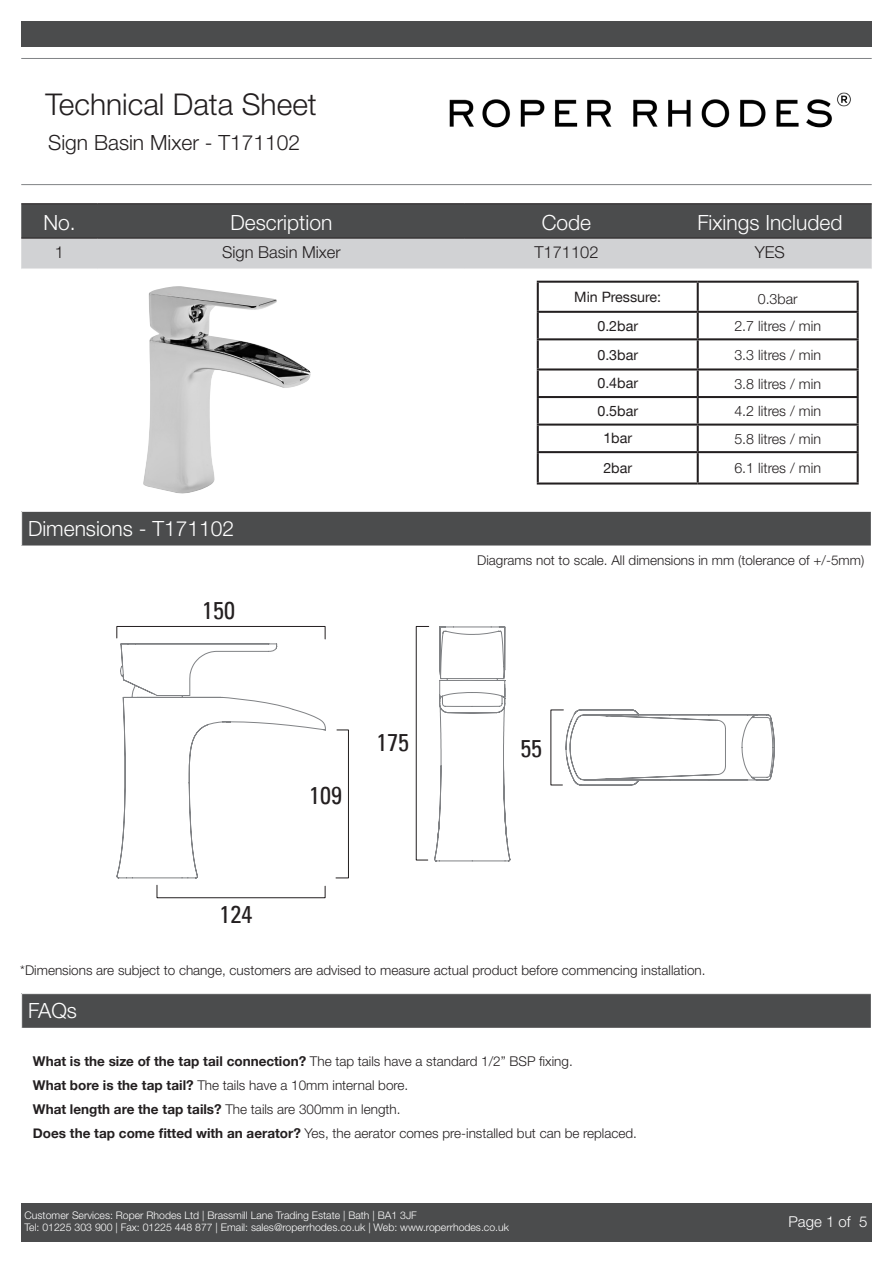
<style>
.page{position:relative;width:893px;height:1263px;background:#fff}
.page>*{position:absolute;margin:0;border:0;box-sizing:border-box;transform-origin:0 0}
.t1{font:300 30px "Helvetica Neue LT Std";color:#231f20}
.t2{font:condensed 24.6px "Univers LT";color:#231f20}
.Headings_2{font:300 21px "Helvetica Neue LT Std";color:#fff}
.Headings_1{font:300 21px "Helvetica Neue LT Std";color:#fff}
.notes{font:300 21px "Helvetica Neue LT Std";color:#231f20}
.Body_text{font:300 16.5px "Helvetica Neue LT Std";color:#231f20}
.t3{font:300 15px "Helvetica Neue LT Std";color:#fff}
.notes-2{font:300 14.25px "Helvetica Neue";color:#231f20}
.notes-3{font:14.25px "Helvetica Neue CE";color:#231f20}
.notes-4{font:300 13.5px/24px "Helvetica Neue LT Std";color:#231f20}
.notes-5{font:700 13.5px "Helvetica Neue CE";color:#231f20}
.t4{font:300 10.5px/12.6px "Helvetica Neue LT Std";color:#fff}
.s1{font-family:"Helvetica Neue CE";font-weight:700}
.s2{font-family:"Helvetica Neue LT Std";font-weight:300}
</style>
<div class="page">
<img style="left:449px;top:92px;width:402px;height:36px">
<div style="left:21px;top:1203px;width:851px;height:39px;background:#4b4c4d"></div>
<hr style="left:21px;top:58px;width:851px;height:1px;background:#808285">
<hr style="left:21px;top:184px;width:851px;height:1px;background:#808285">
<div style="left:21px;top:21px;width:851px;height:26px;background:#4b4c4d"></div>
<svg style="left:21px;top:204px;width:851px;height:65px;background:#898a8c"></svg>
<hr style="left:21px;top:203px;width:77px;height:1px;background:#231f20">
<hr style="left:98px;top:203px;width:367px;height:1px;background:#231f20">
<hr style="left:465px;top:203px;width:203px;height:1px;background:#231f20">
<hr style="left:668px;top:203px;width:204px;height:1px;background:#231f20">
<hr style="left:21px;top:238px;width:77px;height:1px;background:#231f20">
<hr style="left:98px;top:238px;width:367px;height:1px;background:#231f20">
<hr style="left:465px;top:238px;width:203px;height:1px;background:#231f20">
<hr style="left:668px;top:238px;width:204px;height:1px;background:#231f20">
<div style="left:22px;top:511px;width:849px;height:35px;background:#4b4c4d"></div>
<hr style="left:21px;top:511px;width:851px;height:1px;background:#fff">
<div style="left:22px;top:993px;width:849px;height:35px;background:#4b4c4d"></div>
<hr style="left:21px;top:993px;width:851px;height:1px;background:#fff">
<hr style="left:537px;top:281px;width:161px;height:2px;background:#231f20">
<hr style="left:537px;top:283px;width:2px;height:28px;background:#231f20">
<hr style="left:698px;top:281px;width:161px;height:2px;background:#231f20">
<hr style="left:697px;top:283px;width:2px;height:28px;background:#231f20">
<hr style="left:857px;top:283px;width:2px;height:28px;background:#231f20">
<hr style="left:537px;top:311px;width:161px;height:2px;background:#231f20">
<hr style="left:537px;top:313px;width:2px;height:25px;background:#231f20">
<hr style="left:698px;top:311px;width:161px;height:2px;background:#231f20">
<hr style="left:697px;top:313px;width:2px;height:25px;background:#231f20">
<hr style="left:857px;top:313px;width:2px;height:25px;background:#231f20">
<hr style="left:537px;top:338px;width:161px;height:2px;background:#231f20">
<hr style="left:537px;top:340px;width:2px;height:28px;background:#231f20">
<hr style="left:698px;top:338px;width:161px;height:2px;background:#231f20">
<hr style="left:697px;top:340px;width:2px;height:28px;background:#231f20">
<hr style="left:857px;top:340px;width:2px;height:28px;background:#231f20">
<hr style="left:537px;top:368px;width:161px;height:2px;background:#231f20">
<hr style="left:537px;top:370px;width:2px;height:26px;background:#231f20">
<hr style="left:698px;top:368px;width:161px;height:2px;background:#231f20">
<hr style="left:697px;top:370px;width:2px;height:26px;background:#231f20">
<hr style="left:857px;top:370px;width:2px;height:26px;background:#231f20">
<hr style="left:537px;top:396px;width:161px;height:2px;background:#231f20">
<hr style="left:537px;top:398px;width:2px;height:26px;background:#231f20">
<hr style="left:698px;top:396px;width:161px;height:2px;background:#231f20">
<hr style="left:697px;top:398px;width:2px;height:26px;background:#231f20">
<hr style="left:857px;top:398px;width:2px;height:26px;background:#231f20">
<hr style="left:537px;top:424px;width:161px;height:2px;background:#231f20">
<hr style="left:537px;top:426px;width:2px;height:25px;background:#231f20">
<hr style="left:698px;top:424px;width:161px;height:2px;background:#231f20">
<hr style="left:697px;top:426px;width:2px;height:25px;background:#231f20">
<hr style="left:857px;top:426px;width:2px;height:25px;background:#231f20">
<hr style="left:537px;top:451px;width:161px;height:2px;background:#231f20">
<hr style="left:537px;top:453px;width:2px;height:29px;background:#231f20">
<hr style="left:698px;top:451px;width:161px;height:2px;background:#231f20">
<hr style="left:697px;top:453px;width:2px;height:29px;background:#231f20">
<hr style="left:857px;top:453px;width:2px;height:29px;background:#231f20">
<hr style="left:537px;top:482px;width:161px;height:2px;background:#231f20">
<hr style="left:698px;top:482px;width:161px;height:2px;background:#231f20">
<img style="left:143px;top:286px;width:168px;height:208px">
<svg style="left:116px;top:626px;width:394px;height:272px"></svg>
<svg style="left:434px;top:626px;width:341px;height:235px"></svg>
<h1 class="t1" style="left:46px;top:86px;width:273px">Technical Data Sheet</h1>
<p class="notes" style="left:48px;top:130px;width:254px">Sign Basin Mixer - T171102</p>
<p class="Headings_2" style="left:43px;top:209px;width:34px">No.</p>
<p class="Headings_2" style="left:230px;top:209px;width:103px">Description</p>
<p class="Headings_2" style="left:542px;top:209px;width:51px">Code</p>
<p class="Headings_2" style="left:697px;top:209px;width:147px">Fixings Included</p>
<p class="Body_text" style="left:55px;top:242px;width:11px">1</p>
<p class="Body_text" style="left:222px;top:242px;width:120px">Sign Basin Mixer</p>
<p class="Body_text" style="left:534px;top:242px;width:66px">T171102</p>
<p class="Body_text" style="left:755px;top:242px;width:32px">YES</p>
<p class="Headings_1" style="left:28px;top:516px;width:208px">Dimensions - T171102</p>
<h2 class="t2" style="left:202px;top:594px;width:34px">150</h2>
<h2 class="t2" style="left:220px;top:898px;width:34px">124</h2>
<p class="notes-3" style="left:574px;top:288px;width:89px">Min Pressure:</p>
<p class="notes-2" style="left:758px;top:290px;width:41px">0.3bar</p>
<p class="notes-3" style="left:597px;top:317px;width:42px">0.2bar</p>
<p class="notes-2" style="left:734px;top:317px;width:88px">2.7 litres / min</p>
<p class="notes-3" style="left:597px;top:346px;width:42px">0.3bar</p>
<p class="notes-2" style="left:734px;top:346px;width:88px">3.3 litres / min</p>
<p class="notes-3" style="left:597px;top:375px;width:42px">0.4bar</p>
<p class="notes-2" style="left:734px;top:375px;width:88px">3.8 litres / min</p>
<p class="notes-3" style="left:597px;top:402px;width:42px">0.5bar</p>
<p class="notes-2" style="left:734px;top:403px;width:88px">4.2 litres / min</p>
<p class="notes-3" style="left:603px;top:430px;width:30px">1bar</p>
<p class="notes-2" style="left:734px;top:430px;width:88px">5.8 litres / min</p>
<p class="notes-3" style="left:603px;top:459px;width:30px">2bar</p>
<p class="notes-2" style="left:734px;top:460px;width:88px">6.1 litres / min</p>
<p class="notes-4" style="left:477px;top:548px;width:389px">Diagrams not to scale. All dimensions in mm (tolerance of +/-5mm)</p>
<h2 class="t2" style="left:309px;top:779px;width:34px">109</h2>
<h2 class="t2" style="left:376px;top:727px;width:34px">175</h2>
<h2 class="t2" style="left:520px;top:733px;width:23px">55</h2>
<p class="notes-4" style="left:20px;top:957px;width:687px">*Dimensions are subject to change, customers are advised to measure actual product before commencing installation.</p>
<p class="Headings_1" style="left:28px;top:998px;width:51px">FAQs</p>
<p class="notes-4" style="left:33px;top:1048px;width:541px"><span class="s1">What is the size of the tap tail connection?</span> The tap tails have a standard 1/2” BSP fixing.<br><span class="s1">What bore is the tap tail?</span> The tails have a 10mm internal bore.</p>
<p class="notes-5" style="left:33px;top:1100px;width:369px">What length are the tap tails? <span class="s2">The tails are 300mm in length.</span></p>
<p class="notes-4" style="left:33px;top:1120px;width:605px"><span class="s1">Does the tap come fitted with an aerator?</span> Yes, the aerator comes pre-installed but can be replaced.</p>
<p class="t4" style="left:25px;top:1208px;width:486px">Customer Services: Roper Rhodes Ltd | Brassmill Lane Trading Estate | Bath | BA1 3JF<br>Tel: 01225 303 900 | Fax: 01225 448 877 | Email: sales@roperrhodes.co.uk | Web: www.roperrhodes.co.uk</p>
<p class="t3" style="left:788px;top:1212px;width:80px">Page 1 of 5</p>
</div>
